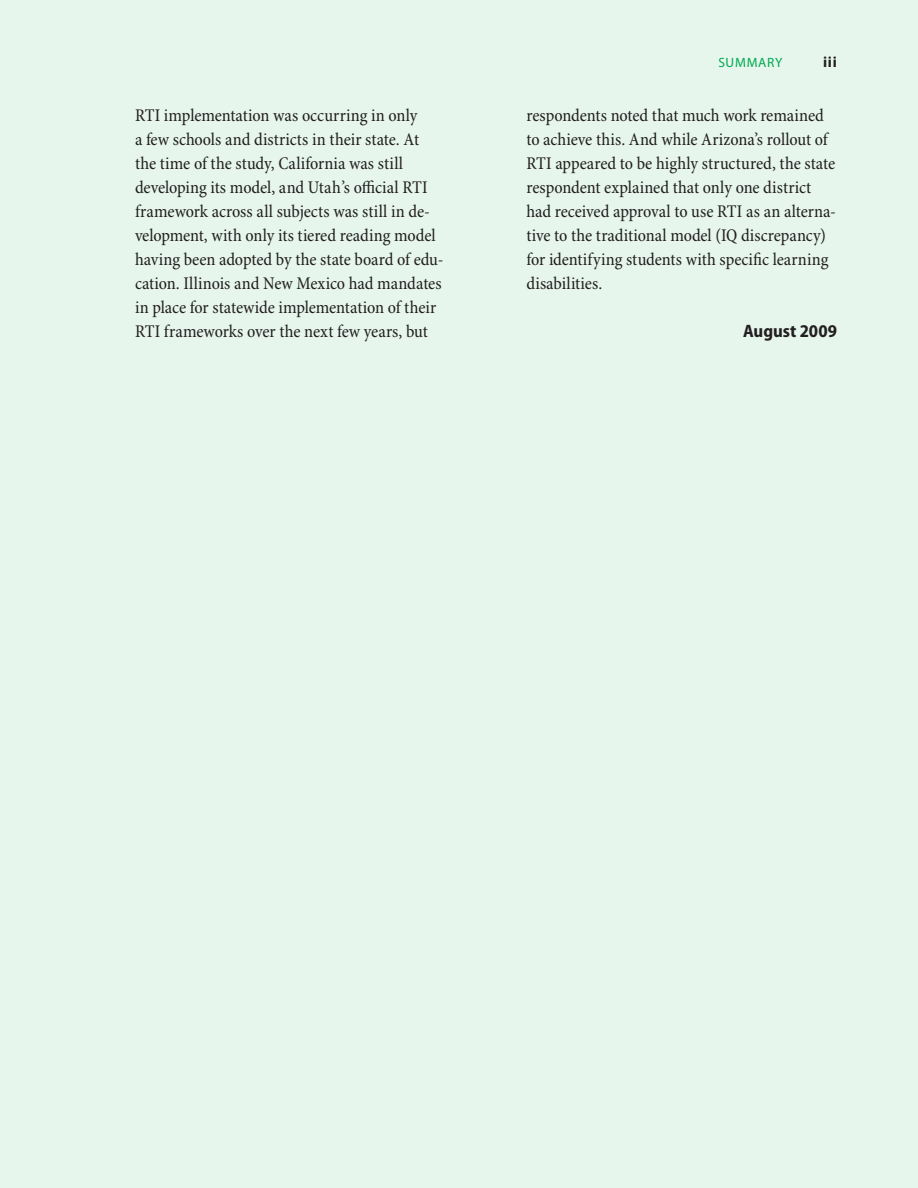
<style>
.page{position:relative;width:918px;height:1188px;background:#e6f6ed}
.page>*{position:absolute;margin:0;border:0;box-sizing:border-box;transform-origin:0 0}
.t1{font:condensed 18px/24px "Minion Pro";letter-spacing:-.005em;color:#231f20}
.t2{font:700 semi-condensed 18px "Myriad Pro";color:#231f20}
.t3{font:700 15px "Myriad Pro";color:#231f20}
.t4{font:13.5px "Myriad Pro";letter-spacing:.05em;color:#00a94f}
</style>
<div class="page">
<p class="t1" style="left:135px;top:104px;width:310px">RTI implementation was occurring in only<br>a few schools and districts in their state. At the time of the study, California was still developing its model, and Utah’s official RTI framework across all subjects was still in de&shy;velopment, with only its tiered reading model having been adopted by the state board of edu&shy;cation. Illinois and New Mexico had mandates in place for statewide implementation of their RTI frameworks over the next few years, but</p>
<p class="t4" style="left:718px;top:55px;width:65px">SUMMARY</p>
<p class="t3" style="left:823px;top:54px;width:16px">iii</p>
<p class="t1" style="left:526px;top:104px;width:311px">respondents noted that much work remained to achieve this. And while Arizona’s rollout of RTI appeared to be highly structured, the state respondent explained that only one district had received approval to use RTI as an alterna&shy;tive to the traditional model (IQ discrepancy) for identifying students with specific learning disabilities.</p>
<p class="t2" style="left:743px;top:321px;width:95px">August 2009</p>
</div>
